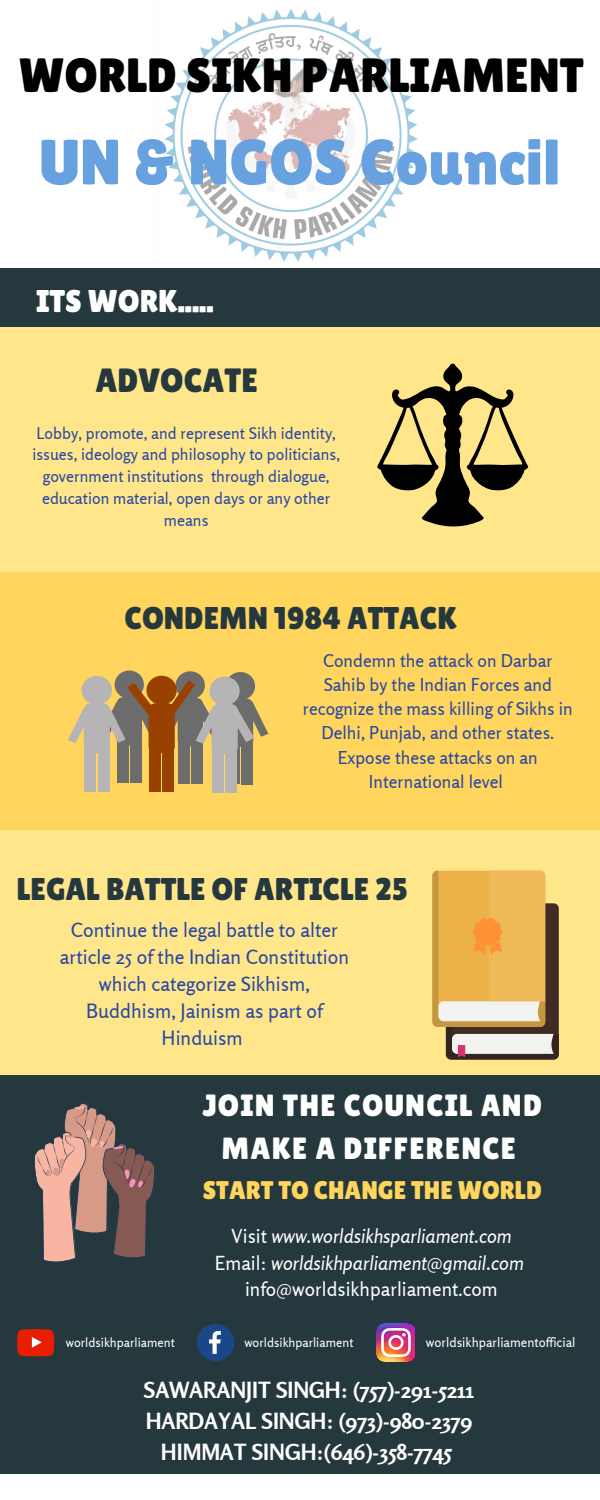
<style>
.page{position:relative;width:600px;height:1500px;background:#fff}
.page>*{position:absolute;margin:0;border:0;box-sizing:border-box;transform-origin:0 0}
.t1{font:64px "Lilita One";color:#68a1e0}
.t2{font:48px "Lilita One";color:#000}
.t3{font:33.6px "Lilita One";color:#25383d}
.t4{font:31.4px "Lilita One";color:#25383d}
.t5{font:31.4px "Lilita One";color:#fff}
.t6{font:30.6px/42.8px "Lilita One";letter-spacing:.04em;color:#fff;text-align:center}
.t7{font:25.5px "Lilita One";color:#ffd55d}
.t8{font:700 22.2px/30.7px "Rosario";color:#fff;text-align:center}
.t9{font:19.7px/27px "Rosario";color:#2847a4;text-align:center}
.t10{font:italic 19.3px/26.4px "Rosario";color:#fff;text-align:center}
.t11{font:17.7px/24.3px "Rosario";color:#2847a4;text-align:center}
.t12{font:16px/21.8px "Rosario";color:#2847a4;text-align:center}
.t13{font:13.1px "Rosario";color:#fff}
.t14{font:12.6px "Rosario";color:#fff}
.s1{font-style:normal}
</style>
<div class="page">
<div style="left:0;top:268px;width:600px;height:1205px;background:#25383d"></div>
<div style="left:0;top:327px;width:600px;height:748px;background:#ffd55d"></div>
<div style="left:0;top:830px;width:600px;height:245px;background:#ffe68b"></div>
<div style="left:0;top:327px;width:600px;height:245px;background:#ffe68b"></div>
<svg style="left:377px;top:363px;width:151px;height:164px"></svg>
<img style="left:164px;top:9px;width:254px;height:253px">
<div style="left:117px;top:741px;width:11px;height:42px;background:#6c6c6c"></div>
<div style="left:228px;top:742px;width:11px;height:42px;background:#6c6c6c"></div>
<div style="left:117px;top:697px;width:25px;height:48px;background:#6c6c6c;border-radius:6px"></div>
<div style="left:228px;top:699px;width:25px;height:48px;background:#6c6c6c;border-radius:6px"></div>
<div style="left:130px;top:741px;width:12px;height:42px;background:#6c6c6c"></div>
<div style="left:241px;top:743px;width:12px;height:42px;background:#6c6c6c"></div>
<div style="left:178px;top:742px;width:11px;height:42px;background:#6c6c6c"></div>
<div style="left:178px;top:698px;width:25px;height:48px;background:#6c6c6c;border-radius:6px"></div>
<div style="left:191px;top:742px;width:12px;height:42px;background:#6c6c6c"></div>
<div style="left:84px;top:749px;width:12px;height:43px;background:#b6b4b4"></div>
<div style="left:84px;top:703px;width:26px;height:50px;background:#b6b4b4;border-radius:7px"></div>
<div style="left:98px;top:749px;width:12px;height:43px;background:#b6b4b4"></div>
<div style="left:149px;top:748px;width:11px;height:44px;background:#994100"></div>
<div style="left:149px;top:703px;width:26px;height:50px;background:#994100;border-radius:7px"></div>
<div style="left:162px;top:749px;width:12px;height:43px;background:#994100"></div>
<div style="left:212px;top:749px;width:11px;height:44px;background:#b6b4b4"></div>
<div style="left:212px;top:704px;width:26px;height:50px;background:#b6b4b4;border-radius:7px"></div>
<svg style="left:68px;top:671px;width:200px;height:73px"></svg>
<div style="left:225px;top:750px;width:12px;height:43px;background:#b6b4b4"></div>
<svg style="left:432px;top:871px;width:127px;height:188px;background:#d4aa64"></svg>
<svg style="left:34px;top:1103px;width:121px;height:159px"></svg>
<svg style="left:17px;top:1329px;width:37px;height:27px"></svg>
<svg style="left:197px;top:1324px;width:37px;height:37px"></svg>
<img style="left:377px;top:1323px;width:38px;height:39px">
<h2 class="t2" style="left:19px;top:48px;width:567px">WORLD SIKH PARLIAMENT</h2>
<h1 class="t1" style="left:40px;top:125px;width:522px">UN &amp; NGOS Council</h1>
<h3 class="t5" style="left:36px;top:283px;width:179px">ITS WORK.....</h3>
<h3 class="t3" style="left:95px;top:361px;width:164px">ADVOCATE</h3>
<p class="t12" style="left:32px;top:422px;width:309px">Lobby, promote, and represent Sikh identity, issues, ideology and philosophy to politicians, government institutions through dialogue, education material, open days or any other means</p>
<h3 class="t4" style="left:124px;top:600px;width:334px">CONDEMN 1984 ATTACK</h3>
<p class="t11" style="left:303px;top:648px;width:272px">Condemn the attack on Darbar<br>Sahib by the Indian Forces and recognize the mass killing of Sikhs in<br>Delhi, Punjab, and other states.<br>Expose these attacks on an<br>International level</p>
<h3 class="t4" style="left:17px;top:871px;width:393px">LEGAL BATTLE OF ARTICLE 25</h3>
<p class="t9" style="left:60px;top:916px;width:291px">Continue the legal battle to alter article 25 of the Indian Constitution which categorize Sikhism,<br>Buddhism, Jainism as part of<br>Hinduism</p>
<h3 class="t6" style="left:203px;top:1084px;width:341px">JOIN THE COUNCIL AND<br>MAKE A DIFFERENCE</h3>
<h3 class="t7" style="left:203px;top:1175px;width:341px">START TO CHANGE THE WORLD</h3>
<p class="t10" style="left:215px;top:1223px;width:310px"><span class="s1">Visit</span> www.worldsikhsparliament.com<br><span class="s1">Email:</span> worldsikhparliament@gmail.com <span class="s1">info@worldsikhparliament.com</span></p>
<p class="t14" style="left:66px;top:1334px;width:111px">worldsikhparliament</p>
<p class="t14" style="left:244px;top:1334px;width:111px">worldsikhparliament</p>
<p class="t13" style="left:426px;top:1334px;width:151px">worldsikhparliamentofficial</p>
<h3 class="t8" style="left:144px;top:1375px;width:332px">SAWARANJIT SINGH: (757)-291-5211<br>HARDAYAL SINGH: (973)-980-2379<br>HIMMAT SINGH:(646)-358-7745</h3>
</div>
